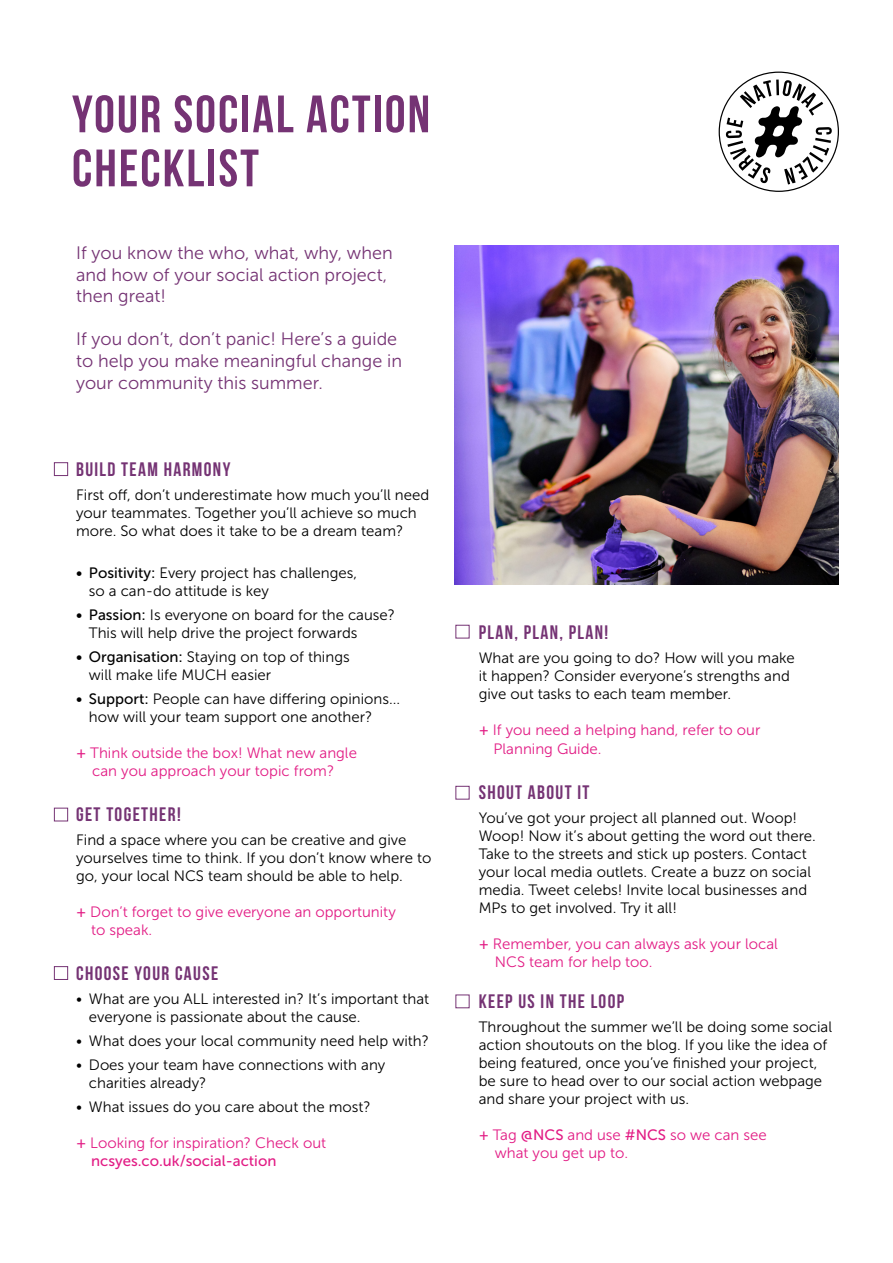
<style>
.page{position:relative;width:893px;height:1263px;background:#fff}
.page>*{position:absolute;margin:0;border:0;box-sizing:border-box;transform-origin:0 0}
.t1{font:700 52.5px/54px "Bebas Neue";letter-spacing:.04em;color:#753374}
.t2{font:700 19.5px "Bebas Neue";letter-spacing:.07em;color:#753374}
.t3{font:18px/21.6px "Museo Sans 300";color:#753374}
.t4{font:15px/18px "Museo Sans 300";color:#000}
.t5{font:15px/18px "Museo Sans 300";color:#e21b84}
.t6{font:15px "Museo Sans 500";color:#e21b84}
.s1{font-family:"Museo Sans 500"}
</style>
<div class="page">
<img style="left:455px;top:246px;width:384px;height:339px">
<div style="left:54px;top:462px;width:14px;height:14px;border:1px solid #753374"></div>
<div style="left:54px;top:808px;width:14px;height:13px;border:1px solid #753374"></div>
<div style="left:54px;top:966px;width:14px;height:14px;border:1px solid #753374"></div>
<div style="left:455px;top:625px;width:14px;height:13px;border:1px solid #753374"></div>
<svg style="left:718px;top:71px;width:121px;height:121px"></svg>
<h1 class="t1" style="left:72px;top:86px;width:360px">YOUR SOCIAL ACTION<br>CHECKLIST</h1>
<p class="t3" style="left:76px;top:242px;width:318px">If you know the who, what, why, when and how of your social action project, then great!</p>
<p class="t3" style="left:76px;top:329px;width:327px">If you don’t, don’t panic! Here’s a guide to help you make meaningful change in your community this summer.</p>
<h2 class="t2" style="left:76px;top:459px;width:156px">BUILD TEAM HARMONY</h2>
<p class="t4" style="left:76px;top:486px;width:354px">First off, don’t underestimate how much you’ll need your teammates. Together you’ll achieve so much more. So what does it take to be a dream team?</p>
<p class="t4" style="left:89px;top:564px;width:270px;text-indent:-13px"><span class="s1">• Positivity:</span> Every project has challenges, so a can-do attitude is key</p>
<p class="t4" style="left:89px;top:606px;width:308px;text-indent:-13px"><span class="s1">• Passion:</span> Is everyone on board for the cause?<br>This will help drive the project forwards</p>
<p class="t4" style="left:89px;top:648px;width:262px;text-indent:-13px"><span class="s1">• Organisation:</span> Staying on top of things will make life MUCH easier</p>
<p class="t4" style="left:89px;top:690px;width:313px;text-indent:-13px"><span class="s1">• Support:</span> People can have differing opinions... how will your team support one another?</p>
<p class="t5" style="left:76px;top:744px;width:282px;text-align:center"><span class="s1">+</span> Think outside the box! What new angle can you approach your topic from?</p>
<h2 class="t2" style="left:76px;top:804px;width:106px">GET TOGETHER!</h2>
<p class="t4" style="left:76px;top:831px;width:357px">Find a space where you can be creative and give yourselves time to think. If you don’t know where to go, your local NCS team should be able to help.</p>
<p class="t5" style="left:91px;top:903px;width:306px;text-indent:-15px"><span class="s1">+</span> Don’t forget to give everyone an opportunity to speak.</p>
<h2 class="t2" style="left:76px;top:963px;width:144px">CHOOSE YOUR CAUSE</h2>
<p class="t4" style="left:89px;top:990px;width:342px;text-indent:-13px">• What are you ALL interested in? It’s important that everyone is passionate about the cause.</p>
<p class="t4" style="left:76px;top:1032px;width:354px">• What does your local community need help with?</p>
<p class="t4" style="left:89px;top:1056px;width:298px;text-indent:-13px">• Does your team have connections with any charities already?</p>
<p class="t4" style="left:76px;top:1098px;width:296px">• What issues do you care about the most?</p>
<p class="t5" style="left:76px;top:1134px;width:252px"><span class="s1">+</span> Looking for inspiration? Check out</p>
<p class="t6" style="left:91px;top:1153px;width:187px">ncsyes.co.uk/social-action</p>
<h2 class="t2" style="left:479px;top:622px;width:131px">PLAN, PLAN, PLAN!</h2>
<p class="t4" style="left:479px;top:649px;width:318px">What are you going to do? How will you make it happen? Consider everyone’s strengths and give out tasks to each team member.</p>
<p class="t5" style="left:494px;top:721px;width:268px;text-indent:-15px"><span class="s1">+</span> If you need a helping hand, refer to our<br>Planning Guide.</p>
<h2 class="t2" style="left:479px;top:781px;width:112px">SHOUT ABOUT IT</h2>
<p class="t4" style="left:479px;top:808px;width:339px">You’ve got your project all planned out. Woop!<br>Woop! Now it’s about getting the word out there.<br>Take to the streets and stick up posters. Contact your local media outlets. Create a buzz on social media. Tweet celebs! Invite local businesses and MPs to get involved. Try it all!</p>
<p class="t5" style="left:495px;top:934px;width:285px;text-indent:-16px"><span class="s1">+</span> Remember, you can always ask your local<br>NCS team for help too.</p>
<h2 class="t2" style="left:479px;top:990px;width:147px">KEEP US IN THE LOOP</h2>
<p class="t4" style="left:479px;top:1018px;width:355px">Throughout the summer we’ll be doing some social action shoutouts on the blog. If you like the idea of being featured, once you’ve finished your project, be sure to head over to our social action webpage and share your project with us.</p>
<p class="t5" style="left:495px;top:1126px;width:273px;text-indent:-16px"><span class="s1">+</span> Tag <span class="s1">@NCS</span> and use <span class="s1">#NCS</span> so we can see what you get up to.</p>
</div>
